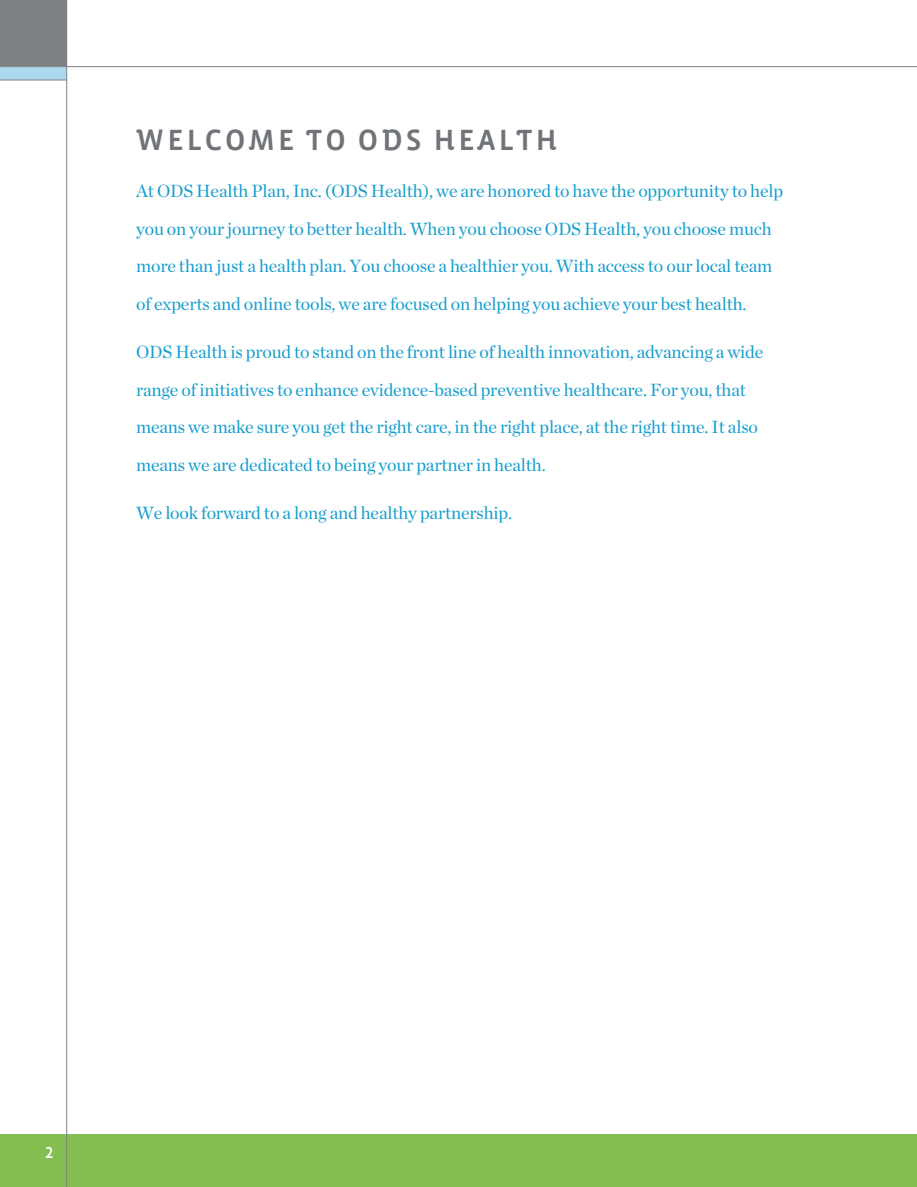
<style>
.page{position:relative;width:917px;height:1187px;background:#fff}
.page>*{position:absolute;margin:0;border:0;box-sizing:border-box;transform-origin:0 0}
.t1{font:30px "Vista Sans Alt Med";letter-spacing:.1em;color:#707479}
.t2{font:18px/37.5px "Chronicle Deck";letter-spacing:-.01em;color:#159dce}
.t3{font:16.2px "Vista Sans Alt Med";color:#fff}
</style>
<div class="page">
<div style="left:0;top:0;width:66px;height:80px;background:#7c8084"></div>
<div style="left:0;top:67px;width:67px;height:13px;background:#abd8ed"></div>
<hr style="left:0;top:66px;width:916px;height:1px;background:#808285">
<hr style="left:0;top:80px;width:67px;height:1px;background:#808285">
<div style="left:0;top:1133px;width:916px;height:53px;background:#83be51"></div>
<hr style="left:66px;top:0;width:1px;height:1186px;background:#808285">
<h1 class="t1" style="left:136px;top:125px;width:418px">WELCOME TO ODS HEALTH</h1>
<p class="t2" style="left:136px;top:172px;width:648px">At ODS Health Plan, Inc. (ODS Health), we are honored to have the opportunity to help you on your journey to better health. When you choose ODS Health, you choose much more than just a health plan. You choose a healthier you. With access to our local team of experts and online tools, we are focused on helping you achieve your best health.</p>
<p class="t2" style="left:136px;top:333px;width:628px">ODS Health is proud to stand on the front line of health innovation, advancing a wide range of initiatives to enhance evidence-based preventive healthcare. For you, that means we make sure you get the right care, in the right place, at the right time. It also means we are dedicated to being your partner in health.</p>
<p class="t2" style="left:136px;top:493px;width:377px">We look forward to a long and healthy partnership.</p>
<p class="t3" style="left:45px;top:1143px;width:10px">2</p>
</div>
